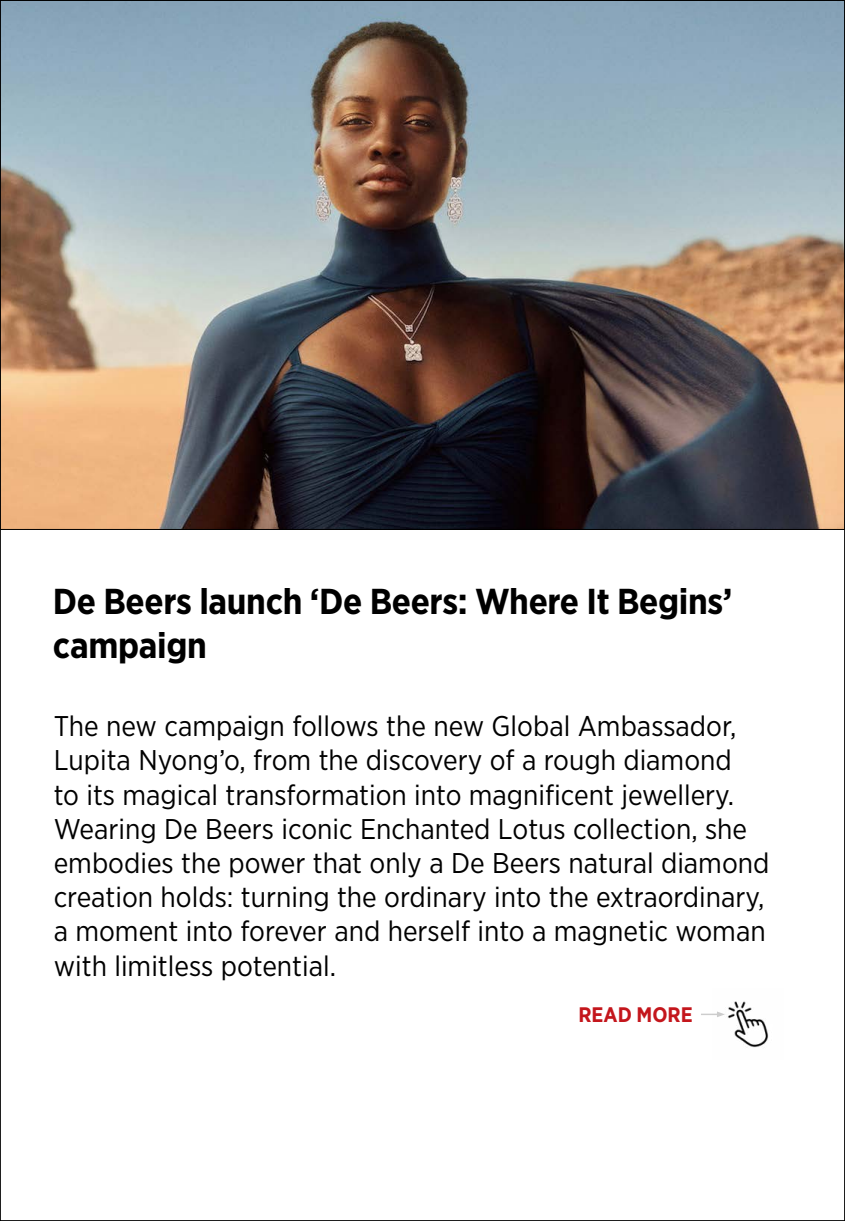
<style>
.page{position:relative;width:845px;height:1221px;background:#fff}
.page>*{position:absolute;margin:0;border:0;box-sizing:border-box;transform-origin:0 0}
.t1{font:700 36px/43.2px "Gotham Narrow";letter-spacing:-.01em;color:#000}
.t2{font:28.5px/34.2px "Gotham Narrow";color:#000}
.t3{font:700 21px "Gotham Narrow";color:#c4161c}
</style>
<div class="page">
<img style="left:2px;top:2px;width:840px;height:526px">
<img style="left:724px;top:1001px;width:45px;height:47px">
<svg style="left:701px;top:1011px;width:23px;height:6px"></svg>
<p class="t1" style="left:53px;top:580px;width:680px">De Beers launch ‘De Beers: Where It Begins’ campaign</p>
<p class="t2" style="left:54px;top:708px;width:716px">The new campaign follows the new Global Ambassador, Lupita Nyong’o, from the discovery of a rough diamond<br>to its magical transformation into magnificent jewellery.<br>Wearing De Beers iconic Enchanted Lotus collection, she embodies the power that only a De Beers natural diamond creation holds: turning the ordinary into the extraordinary, a moment into forever and herself into a magnetic woman with limitless potential.</p>
<p class="t3" style="left:578px;top:1000px;width:116px">READ MORE</p>
</div>
